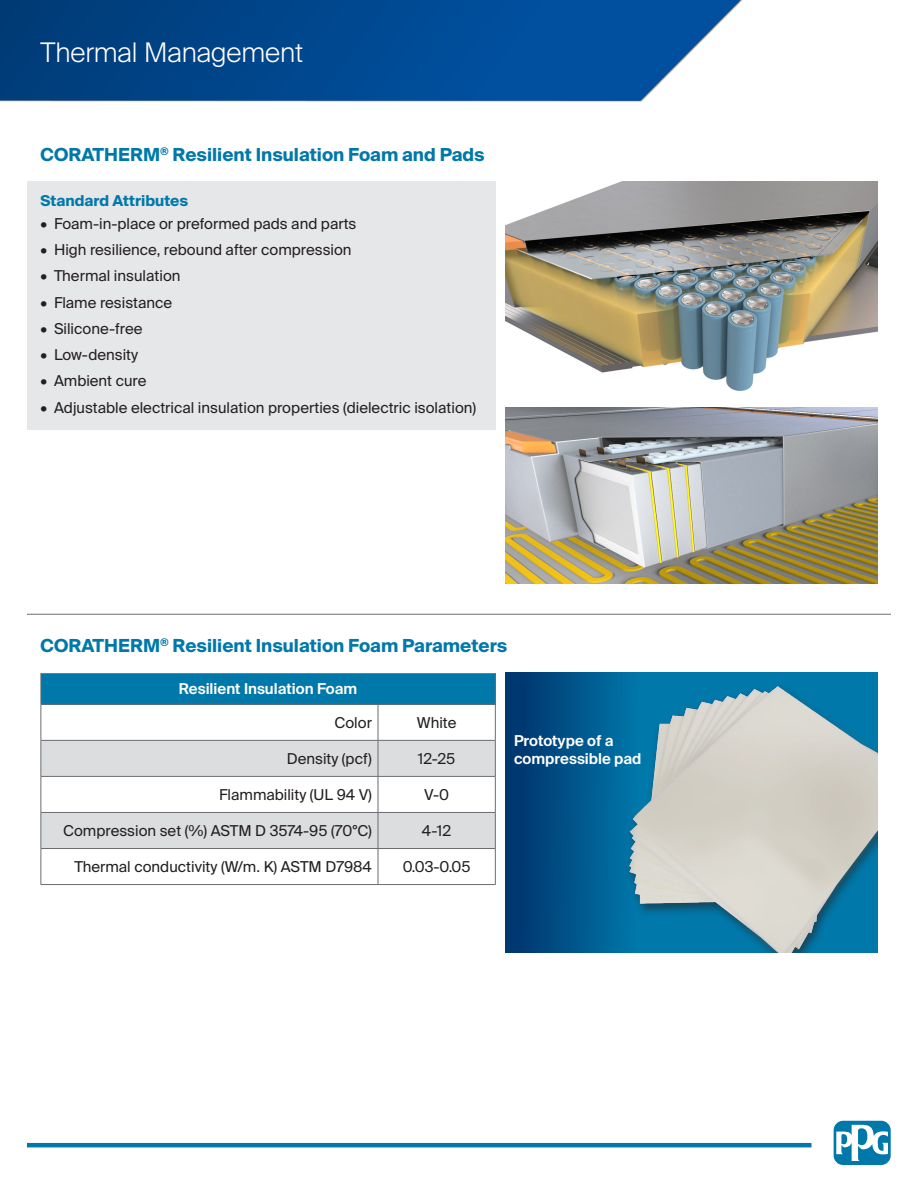
<style>
.page{position:relative;width:918px;height:1188px;background:#fff}
.page>*{position:absolute;margin:0;border:0;box-sizing:border-box;transform-origin:0 0}
.t1{font:300 27px "Suisse Intl";color:#fff}
.t2{font:700 18px "Suisse Intl";color:#0078aa}
.t3{font:15px "Suisse Intl";color:#231f20}
.t4{font:600 15px/18px "Suisse Intl";color:#fff}
.t5{font:700 15px "Suisse Intl";color:#0078aa}
</style>
<div class="page">
<svg style="left:0;top:0;width:743px;height:101px;background:#125497"></svg>
<div style="left:834px;top:1121px;width:57px;height:44px;background:#0078aa;border-radius:10px"></div>
<svg style="left:836px;top:1124px;width:52px;height:37px"></svg>
<hr style="left:27px;top:1143px;width:785px;height:4px;background:#0078aa">
<div style="left:27px;top:181px;width:469px;height:249px;background:#e6e7e9"></div>
<img style="left:505px;top:408px;width:373px;height:175px">
<img style="left:505px;top:181px;width:373px;height:210px">
<div style="left:41px;top:673px;width:454px;height:31px;background:#0078aa"></div>
<svg style="left:41px;top:741px;width:454px;height:107px"></svg>
<hr style="left:40px;top:705px;width:1px;height:35px;background:#6c6d70">
<hr style="left:378px;top:705px;width:1px;height:35px;background:#6c6d70">
<hr style="left:495px;top:705px;width:1px;height:35px;background:#6c6d70">
<hr style="left:40px;top:740px;width:338px;height:1px;background:#6c6d70">
<hr style="left:40px;top:741px;width:1px;height:35px;background:#6c6d70">
<hr style="left:378px;top:740px;width:118px;height:1px;background:#6c6d70">
<hr style="left:378px;top:741px;width:1px;height:35px;background:#6c6d70">
<hr style="left:495px;top:741px;width:1px;height:35px;background:#6c6d70">
<hr style="left:40px;top:776px;width:338px;height:1px;background:#6c6d70">
<hr style="left:40px;top:777px;width:1px;height:35px;background:#6c6d70">
<hr style="left:378px;top:776px;width:118px;height:1px;background:#6c6d70">
<hr style="left:378px;top:777px;width:1px;height:35px;background:#6c6d70">
<hr style="left:495px;top:777px;width:1px;height:35px;background:#6c6d70">
<hr style="left:40px;top:812px;width:338px;height:1px;background:#6c6d70">
<hr style="left:40px;top:813px;width:1px;height:35px;background:#6c6d70">
<hr style="left:378px;top:812px;width:118px;height:1px;background:#6c6d70">
<hr style="left:378px;top:813px;width:1px;height:35px;background:#6c6d70">
<hr style="left:495px;top:813px;width:1px;height:35px;background:#6c6d70">
<hr style="left:40px;top:848px;width:338px;height:1px;background:#6c6d70">
<hr style="left:40px;top:849px;width:1px;height:35px;background:#6c6d70">
<hr style="left:378px;top:848px;width:118px;height:1px;background:#6c6d70">
<hr style="left:378px;top:849px;width:1px;height:35px;background:#6c6d70">
<hr style="left:495px;top:849px;width:1px;height:35px;background:#6c6d70">
<hr style="left:40px;top:884px;width:338px;height:1px;background:#6c6d70">
<hr style="left:378px;top:884px;width:118px;height:1px;background:#6c6d70">
<hr style="left:40px;top:673px;width:1px;height:31px;background:#6c6d70">
<hr style="left:495px;top:673px;width:1px;height:31px;background:#6c6d70">
<hr style="left:40px;top:704px;width:338px;height:1px;background:#6c6d70">
<hr style="left:378px;top:704px;width:118px;height:1px;background:#6c6d70">
<div style="left:505px;top:672px;width:373px;height:280px;background:#0078aa"></div>
<img style="left:649px;top:686px;width:229px;height:266px">
<svg style="left:505px;top:672px;width:144px;height:280px"></svg>
<hr style="left:27px;top:614px;width:864px;height:1px;background:#6c6d70">
<h1 class="t1" style="left:40px;top:37px;width:264px">Thermal Management</h1>
<p class="t2" style="left:40px;top:144px;width:446px">CORATHERM<sup>®</sup> Resilient Insulation Foam and Pads</p>
<p class="t5" style="left:40px;top:192px;width:149px">Standard Attributes</p>
<p class="t3" style="left:40px;top:215px;width:317px">• Foam-in-place or preformed pads and parts</p>
<p class="t3" style="left:40px;top:241px;width:313px">• High resilience, rebound after compression</p>
<p class="t3" style="left:40px;top:267px;width:142px">• Thermal insulation</p>
<p class="t3" style="left:40px;top:294px;width:133px">• Flame resistance</p>
<p class="t3" style="left:40px;top:320px;width:104px">• Silicone-free</p>
<p class="t3" style="left:40px;top:346px;width:99px">• Low-density</p>
<p class="t3" style="left:40px;top:372px;width:108px">• Ambient cure</p>
<p class="t3" style="left:40px;top:399px;width:437px">• Adjustable electrical insulation properties (dielectric isolation)</p>
<p class="t2" style="left:40px;top:635px;width:468px">CORATHERM<sup>®</sup> Resilient Insulation Foam Parameters</p>
<p class="t4" style="left:179px;top:680px;width:180px">Resilient Insulation Foam</p>
<p class="t3" style="left:334px;top:714px;width:39px">Color</p>
<p class="t3" style="left:417px;top:714px;width:41px">White</p>
<p class="t3" style="left:287px;top:750px;width:87px">Density (pcf)</p>
<p class="t3" style="left:418px;top:750px;width:39px">12-25</p>
<p class="t3" style="left:219px;top:786px;width:154px">Flammability (UL 94 V)</p>
<p class="t3" style="left:424px;top:786px;width:27px">V-0</p>
<p class="t3" style="left:63px;top:822px;width:310px">Compression set (%) ASTM D 3574-95 (70°C)</p>
<p class="t3" style="left:422px;top:822px;width:31px">4-12</p>
<p class="t3" style="left:74px;top:858px;width:299px">Thermal conductivity (W/m. K) ASTM D7984</p>
<p class="t3" style="left:403px;top:858px;width:69px">0.03-0.05</p>
<p class="t4" style="left:514px;top:732px;width:129px">Prototype of a compressible pad</p>
</div>
